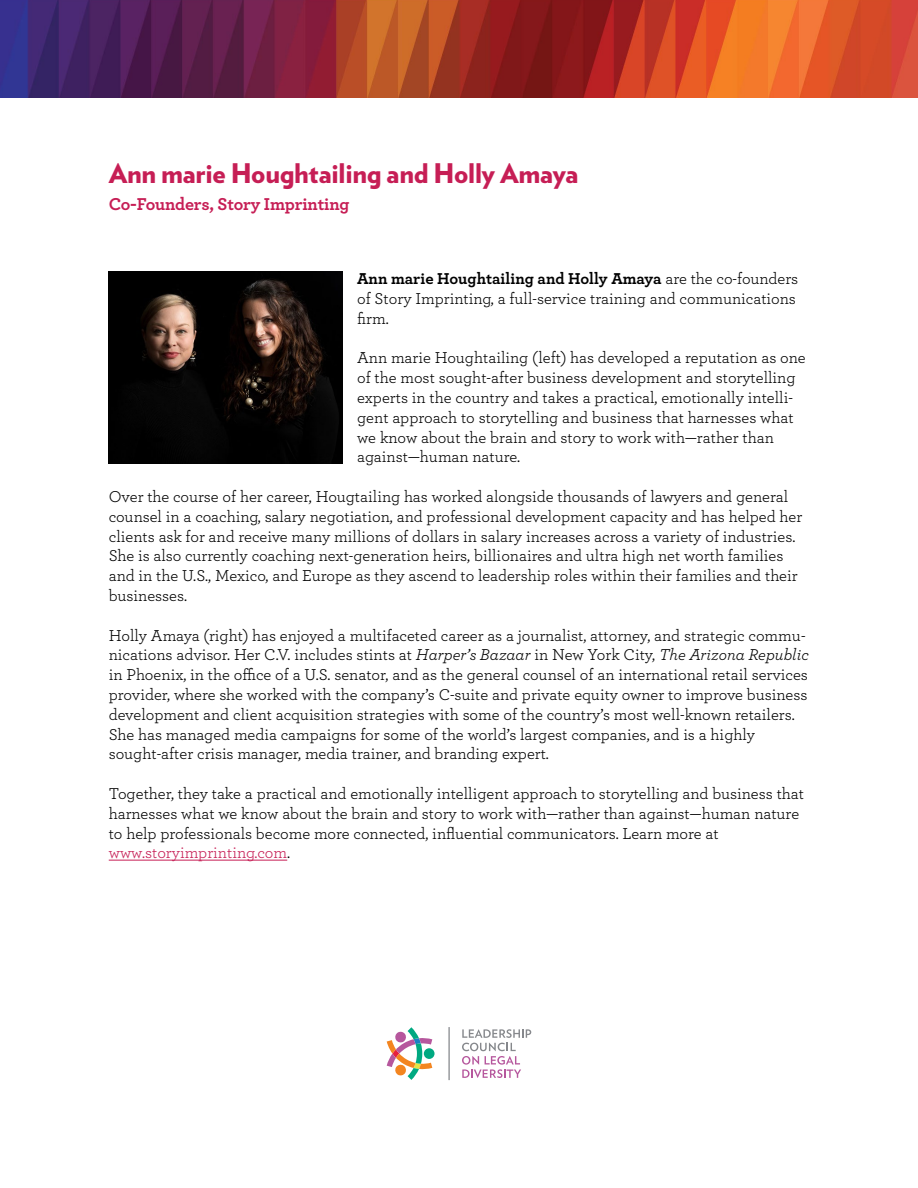
<style>
.page{position:relative;width:918px;height:1188px;background:#fff}
.page>*{position:absolute;margin:0;border:0;box-sizing:border-box;transform-origin:0 0}
.t1{font:900 27px "Verlag";letter-spacing:-.01em;color:#c61e55}
.t2{font:700 18px "Archer";letter-spacing:-.01em;color:#c61e55}
.t3{font:16.5px/19.8px "Archer";color:#000}
.s1{font-weight:700}
.s2{font-style:italic}
.s3{color:#c61e55}
</style>
<div class="page">
<svg style="left:462px;top:1029px;width:69px;height:49px"></svg>
<svg style="left:424px;top:1048px;width:11px;height:11px"></svg>
<svg style="left:387px;top:1027px;width:45px;height:53px"></svg>
<svg style="left:448px;top:1027px;width:2px;height:53px"></svg>
<hr style="left:109px;top:860px;width:178px;height:1px;background:#c61e55">
<img style="left:0;top:0;width:918px;height:98px">
<img style="left:109px;top:271px;width:233px;height:192px">
<h1 class="t1" style="left:109px;top:151px;width:471px">Ann marie Houghtailing and Holly Amaya</h1>
<p class="t2" style="left:109px;top:190px;width:242px">Co-Founders, Story Imprinting</p>
<p class="t3" style="left:357px;top:268px;width:443px"><span class="s1">Ann marie Houghtailing and Holly Amaya</span> are the co-founders of Story Imprinting, a full-service training and communications firm.</p>
<p class="t3" style="left:357px;top:347px;width:450px">Ann marie Houghtailing (left) has developed a reputation as one of the most sought-after business development and storytelling experts in the country and takes a practical, emotionally intelli&shy;gent approach to storytelling and business that harnesses what we know about the brain and story to work with—rather than against—human nature.</p>
<p class="t3" style="left:109px;top:486px;width:695px">Over the course of her career, Hougtailing has worked alongside thousands of lawyers and general counsel in a coaching, salary negotiation, and professional development capacity and has helped her clients ask for and receive many millions of dollars in salary increases across a variety of industries.<br>She is also currently coaching next-generation heirs, billionaires and ultra high net worth families and in the U.S., Mexico, and Europe as they ascend to leadership roles within their families and their businesses.</p>
<p class="t3" style="left:109px;top:625px;width:702px">Holly Amaya (right) has enjoyed a multifaceted career as a journalist, attorney, and strategic commu&shy;nications advisor. Her C.V. includes stints at <span class="s2">Harper’s Bazaar</span> in New York City, <span class="s2">The Arizona Republic </span>in Phoenix, in the office of a U.S. senator, and as the general counsel of an international retail services provider, where she worked with the company’s C-suite and private equity owner to improve business development and client acquisition strategies with some of the country’s most well-known retailers.<br>She has managed media campaigns for some of the world’s largest companies, and is a highly sought-after crisis manager, media trainer, and branding expert.</p>
<p class="t3" style="left:109px;top:783px;width:697px">Together, they take a practical and emotionally intelligent approach to storytelling and business that harnesses what we know about the brain and story to work with—rather than against—human nature to help professionals become more connected, influential communicators. Learn more at <span class="s3">www.storyimprinting.com</span>.</p>
</div>
